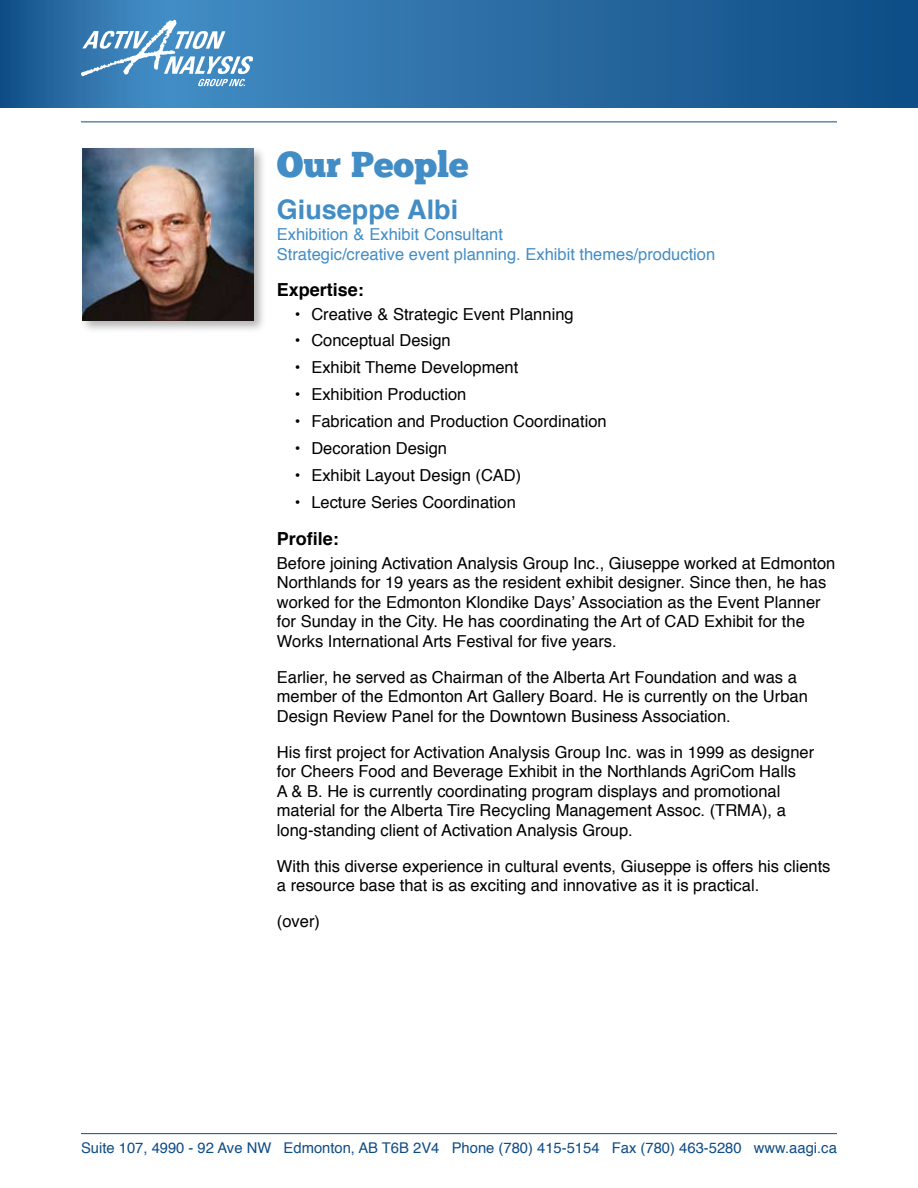
<style>
.page{position:relative;width:918px;height:1188px;background:#fff}
.page>*{position:absolute;margin:0;border:0;box-sizing:border-box;transform-origin:0 0}
.t1{font:36px "Chunk Five";color:#428dc6}
.t2{font:700 27px "Helvetica";color:#428dc6}
.t3{font:700 18px "Helvetica";color:#000}
.t4{font:16.5px/19.5px "Helvetica";color:#000}
.t5{font:16.5px/19.5px "Helvetica";color:#428dc6}
.t6{font:14.85px "Helvetica";color:#0e4c86}
</style>
<div class="page">
<svg style="left:0;top:0;width:918px;height:108px;background:#2768a1"></svg>
<svg style="left:81px;top:20px;width:172px;height:66px"></svg>
<hr style="left:81px;top:1133px;width:756px;height:1px;background:#0e4c86">
<hr style="left:81px;top:122px;width:756px;height:1px;background:#0e4c86">
<div style="left:79px;top:146px;width:188px;height:188px;background:#000;opacity:.3"></div>
<img style="left:82px;top:148px;width:172px;height:172px">
<h1 class="t1" style="left:277px;top:148px;width:193px">Our People</h1>
<h2 class="t2" style="left:277px;top:185px;width:183px">Giuseppe Albi</h2>
<p class="t5" style="left:277px;top:224px;width:440px">Exhibition &amp; Exhibit Consultant<br>Strategic/creative event planning. Exhibit themes/production</p>
<p class="t3" style="left:277px;top:273px;width:89px">Expertise:</p>
<p class="t4" style="left:295px;top:303px;width:280px">• Creative &amp; Strategic Event Planning</p>
<p class="t4" style="left:295px;top:330px;width:157px">• Conceptual Design</p>
<p class="t4" style="left:295px;top:357px;width:225px">• Exhibit Theme Development</p>
<p class="t4" style="left:295px;top:384px;width:173px">• Exhibition Production</p>
<p class="t4" style="left:295px;top:411px;width:313px">• Fabrication and Production Coordination</p>
<p class="t4" style="left:295px;top:438px;width:154px">• Decoration Design</p>
<p class="t4" style="left:295px;top:465px;width:228px">• Exhibit Layout Design (CAD)</p>
<p class="t4" style="left:295px;top:492px;width:223px">• Lecture Series Coordination</p>
<p class="t3" style="left:277px;top:522px;width:64px">Profile:</p>
<p class="t4" style="left:277px;top:552px;width:560px">Before joining Activation Analysis Group Inc., Giuseppe worked at Edmonton Northlands for 19 years as the resident exhibit designer. Since then, he has worked for the Edmonton Klondike Days’ Association as the Event Planner for Sunday in the City. He has coordinating the Art of CAD Exhibit for the Works International Arts Festival for five years.</p>
<p class="t4" style="left:277px;top:666px;width:532px">Earlier, he served as Chairman of the Alberta Art Foundation and was a member of the Edmonton Art Gallery Board. He is currently on the Urban<br>Design Review Panel for the Downtown Business Association.</p>
<p class="t4" style="left:277px;top:741px;width:539px">His first project for Activation Analysis Group Inc. was in 1999 as designer for Cheers Food and Beverage Exhibit in the Northlands AgriCom Halls<br>A &amp; B. He is currently coordinating program displays and promotional material for the Alberta Tire Recycling Management Assoc. (TRMA), a long-standing client of Activation Analysis Group.</p>
<p class="t4" style="left:277px;top:856px;width:555px">With this diverse experience in cultural events, Giuseppe is offers his clients a resource base that is as exciting and innovative as it is practical.</p>
<p class="t4" style="left:277px;top:911px;width:45px">(over)</p>
<p class="t6" style="left:81px;top:1135px;width:757px">Suite 107, 4990 - 92 Ave NW Edmonton, AB T6B 2V4 Phone (780) 415-5154 Fax (780) 463-5280 www.aagi.ca</p>
</div>
